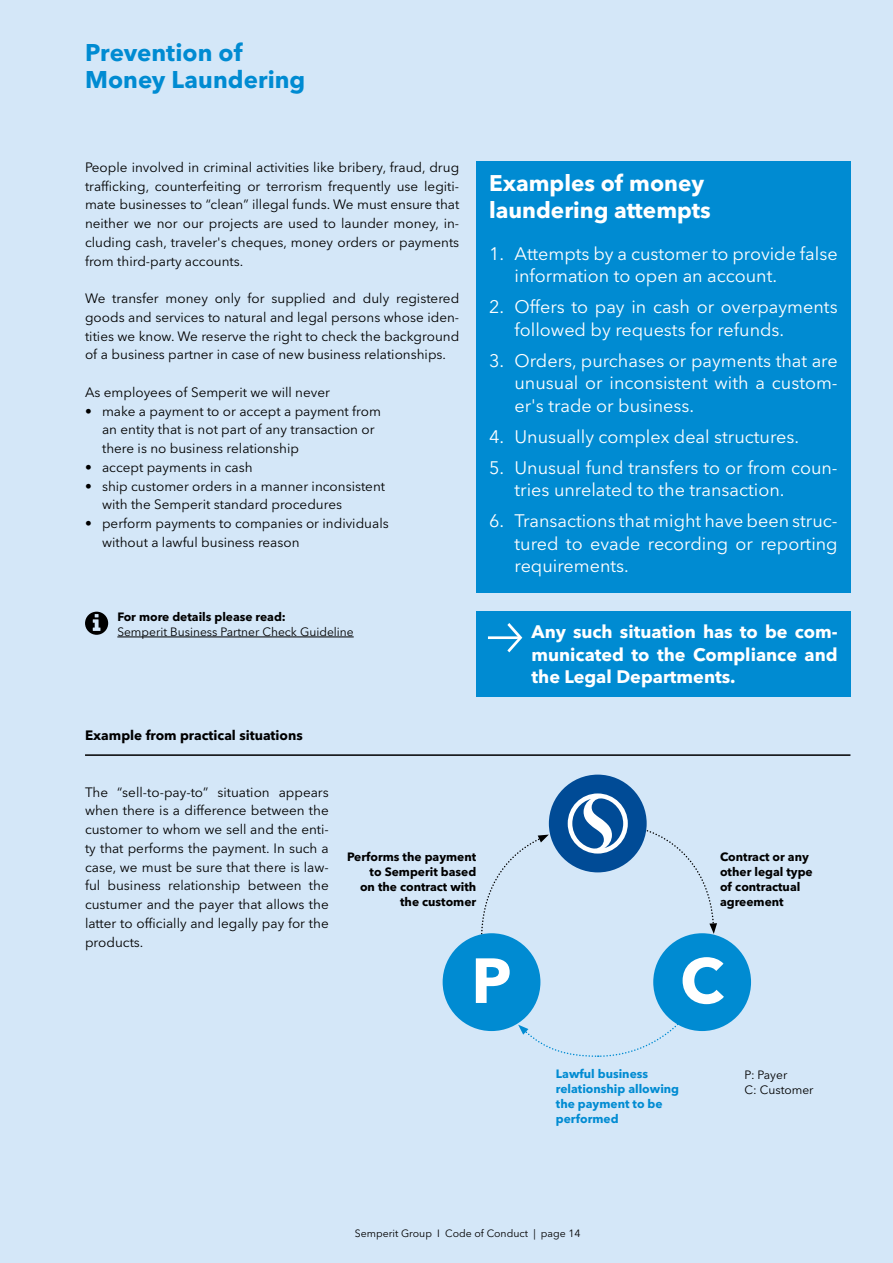
<style>
.page{position:relative;width:893px;height:1263px;background:#d4e7f8}
.page>*{position:absolute;margin:0;border:0;box-sizing:border-box;transform-origin:0 0}
.t1{font:700 63px "Avenir Next LT Pro";color:#fff}
.t2{font:700 24px/27px "Avenir Next LT Pro";color:#008bd2}
.t3{font:700 22.5px/27px "Avenir Next LT Pro";color:#fff}
.t4{font:18px/22.5px "Avenir Next LT Pro";color:#fff}
.t5{font:700 18px/22.5px "Avenir Next LT Pro";color:#fff;text-align:justify}
.t6{font:13.5px/18.8px "Avenir Next LT Pro";color:#000;text-align:justify}
.t7{font:700 13.5px "Avenir Next LT Pro";color:#000}
.t8{font:700 12px/15px "Avenir Next LT Pro";color:#000;text-align:right}
.t9{font:700 12px/15px "Avenir Next LT Pro";color:#008bd2}
.t10{font:12px/15px "Avenir Next LT Pro";color:#000}
.t11{font:10.5px "Avenir Next LT Pro";color:#000}
</style>
<div class="page">
<svg style="left:518px;top:999px;width:177px;height:58px"></svg>
<svg style="left:481px;top:834px;width:68px;height:148px"></svg>
<div style="left:476px;top:162px;width:374px;height:431px;background:#008bd2"></div>
<div style="left:476px;top:612px;width:374px;height:85px;background:#008bd2"></div>
<hr style="left:85px;top:754px;width:765px;height:2px;background:#000">
<div style="left:653px;top:933px;width:98px;height:98px;background:#008bd2;border-radius:50%"></div>
<div style="left:443px;top:933px;width:97px;height:98px;background:#008bd2;border-radius:50%"></div>
<div style="left:549px;top:775px;width:98px;height:97px;background:#004b96;border-radius:50%"></div>
<svg style="left:568px;top:793px;width:149px;height:141px"></svg>
<hr style="left:117px;top:637px;width:237px;height:1px;background:#000">
<svg style="left:85px;top:612px;width:23px;height:23px"></svg>
<h2 class="t2" style="left:85px;top:39px;width:222px">Prevention of<br>Money Laundering</h2>
<p class="t6" style="left:85px;top:158px;width:376px">People involved in criminal activities like bribery, fraud, drug trafficking, counterfeiting or terrorism frequently use legiti&shy;mate businesses to “clean” illegal funds. We must ensure that neither we nor our projects are used to launder money, in&shy;cluding cash, traveler's cheques, money orders or payments from third-party accounts.</p>
<p class="t6" style="left:85px;top:289px;width:376px">We transfer money only for supplied and duly registered goods and services to natural and legal persons whose iden&shy;tities we know. We reserve the right to check the background of a business partner in case of new business relationships.</p>
<p class="t6" style="left:85px;top:383px;width:246px">As employees of Semperit we will never</p>
<p class="t6" style="left:102px;top:401px;width:280px;text-align:left;text-indent:-17px">• make a payment to or accept a payment from an entity that is not part of any transaction or there is no business relationship</p>
<p class="t6" style="left:85px;top:458px;width:169px">• accept payments in cash</p>
<p class="t6" style="left:102px;top:476px;width:285px;text-indent:-17px">• ship customer orders in a manner inconsistent with the Semperit standard procedures</p>
<p class="t6" style="left:102px;top:514px;width:288px;text-indent:-17px">• perform payments to companies or individuals without a lawful business reason</p>
<p class="t8" style="left:117px;top:609px;width:170px">For more details please read:</p>
<p class="t10" style="left:117px;top:624px;width:238px">Semperit Business Partner Check Guideline</p>
<p class="t7" style="left:85px;top:727px;width:219px">Example from practical situations</p>
<h3 class="t3" style="left:489px;top:170px;width:223px">Examples of money laundering attempts</h3>
<h3 class="t4" style="left:514px;top:242px;width:325px;text-indent:-26px">1. Attempts by a customer to provide false information to open an account.</h3>
<h3 class="t4" style="left:514px;top:295px;width:325px;text-indent:-26px">2. Offers to pay in cash or overpayments followed by requests for refunds.</h3>
<h3 class="t4" style="left:514px;top:349px;width:325px;text-align:justify;text-indent:-26px">3. Orders, purchases or payments that are unusual or inconsistent with a custom&shy;er's trade or business.</h3>
<h3 class="t4" style="left:489px;top:425px;width:312px">4. Unusually complex deal structures.</h3>
<h3 class="t4" style="left:514px;top:456px;width:325px;text-indent:-26px">5. Unusual fund transfers to or from coun&shy;tries unrelated to the transaction.</h3>
<h3 class="t4" style="left:514px;top:509px;width:325px;text-align:justify;text-indent:-26px">6. Transactions that might have been struc&shy;tured to evade recording or reporting requirements.</h3>
<h3 class="t5" style="left:531px;top:620px;width:308px">Any such situation has to be com&shy;municated to the Compliance and the Legal Departments.</h3>
<p class="t6" style="left:85px;top:782px;width:245px">The “sell-to-pay-to” situation appears when there is a difference between the customer to whom we sell and the enti&shy;ty that performs the payment. In such a case, we must be sure that there is law&shy;ful business relationship between the custumer and the payer that allows the latter to officially and legally pay for the products.</p>
<p class="t8" style="left:347px;top:849px;width:131px">Performs the payment to Semperit based<br>on the contract with the customer</p>
<p class="t8" style="left:720px;top:849px;width:94px;text-align:left">Contract or any other legal type of contractual agreement</p>
<h1 class="t1" style="left:471px;top:942px;width:42px">P</h1>
<h1 class="t1" style="left:680px;top:942px;width:45px">C</h1>
<p class="t9" style="left:556px;top:1066px;width:125px">Lawful business relationship allowing the payment to be performed</p>
<p class="t10" style="left:744px;top:1067px;width:71px">P: Payer<br>C: Customer</p>
<p class="t11" style="left:355px;top:1227px;width:227px">Semperit Group I Code of Conduct | page 14</p>
</div>
